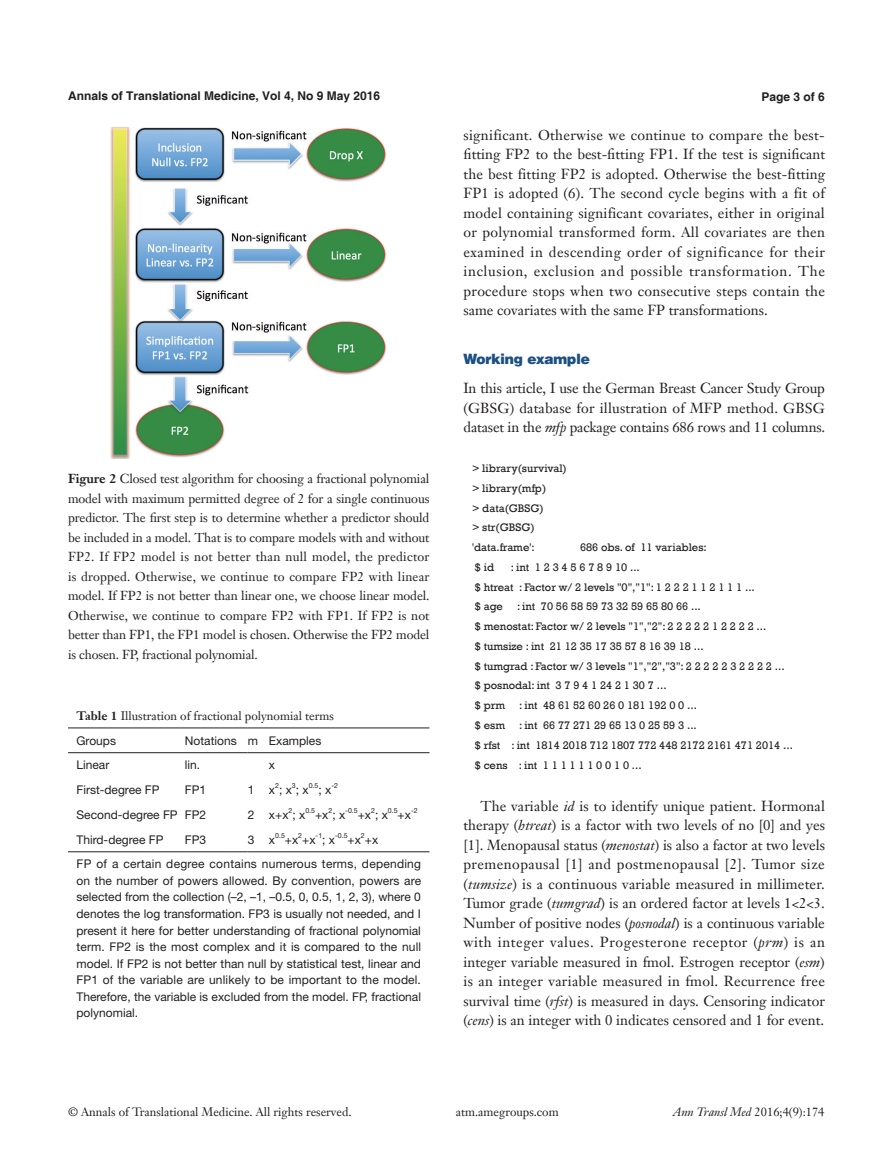
<style>
.page{position:relative;width:893px;height:1170px;background:#fff}
.page>*{position:absolute;margin:0;border:0;box-sizing:border-box;transform-origin:0 0}
.t1{font:14.25px/19.5px "Janson Text LT";color:#231f20;text-align:justify}
.t2{font:900 14.25px "Helvetica";color:#1c5085}
.t3{font:12.75px/19.5px "Janson Text LT";letter-spacing:-.01em;color:#231f20;text-align:justify}
.t4{font:12px/16.5px "Helvetica Neue LT Pro";color:#231f20;text-align:justify}
.t5{font:12px "Janson Text LT";color:#231f20}
.t6{font:700 12px "Helvetica";color:#231f20}
.t7{font:11.25px/19.8px "Rockwell";color:#231f20}
.t8{font:7.05px "Helvetica Neue LT Pro";color:#231f20}
.s1{font-weight:700}
.s2{font-style:italic}
</style>
<div class="page">
<hr style="left:68px;top:727px;width:117px;height:1px;background:#231f20">
<hr style="left:185px;top:727px;width:63px;height:1px;background:#231f20">
<svg style="left:248px;top:727px;width:21px;height:1px"></svg>
<hr style="left:269px;top:727px;width:160px;height:1px;background:#231f20">
<hr style="left:68px;top:752px;width:117px;height:1px;background:#231f20">
<hr style="left:185px;top:752px;width:63px;height:1px;background:#231f20">
<svg style="left:248px;top:752px;width:21px;height:1px"></svg>
<hr style="left:269px;top:752px;width:160px;height:1px;background:#231f20">
<hr style="left:68px;top:851px;width:117px;height:1px;background:#231f20">
<hr style="left:185px;top:851px;width:63px;height:1px;background:#231f20">
<svg style="left:248px;top:851px;width:21px;height:1px"></svg>
<hr style="left:269px;top:851px;width:160px;height:1px;background:#231f20">
<img style="left:111px;top:128px;width:275px;height:330px">
<p class="t6" style="left:68px;top:88px;width:314px">Annals of Translational Medicine, Vol 4, No 9 May 2016</p>
<p class="t6" style="left:762px;top:89px;width:65px">Page 3 of 6</p>
<p class="t3" style="left:68px;top:469px;width:363px"><span class="s1">Figure 2</span> Closed test algorithm for choosing a fractional polynomial model with maximum permitted degree of 2 for a single continuous predictor. The first step is to determine whether a predictor should be included in a model. That is to compare models with and without FP2. If FP2 model is not better than null model, the predictor is dropped. Otherwise, we continue to compare FP2 with linear model. If FP2 is not better than linear one, we choose linear model.<br>Otherwise, we continue to compare FP2 with FP1. If FP2 is not better than FP1, the FP1 model is chosen. Otherwise the FP2 model is chosen. FP, fractional polynomial.</p>
<p class="t5" style="left:77px;top:708px;width:259px"><span class="s1">Table 1</span> Illustration of fractional polynomial terms</p>
<p class="t4" style="left:77px;top:731px;width:41px">Groups</p>
<p class="t4" style="left:185px;top:731px;width:138px">Notations m Examples</p>
<p class="t4" style="left:77px;top:756px;width:34px">Linear</p>
<p class="t4" style="left:185px;top:756px;width:17px">lin.</p>
<p class="t4" style="left:269px;top:756px;width:8px">x</p>
<p class="t4" style="left:77px;top:781px;width:85px">First-degree FP</p>
<p class="t4" style="left:185px;top:781px;width:23px">FP1</p>
<p class="t4" style="left:248px;top:781px;width:63px">1 x ; x ; x</p>
<p class="t8" style="left:275px;top:781px;width:5px">2</p>
<p class="t8" style="left:292px;top:781px;width:5px">3</p>
<p class="t8" style="left:309px;top:781px;width:11px">0.5</p>
<p class="t8" style="left:331px;top:781px;width:8px">-2</p>
<p class="t4" style="left:318px;top:781px;width:14px">; x</p>
<p class="t8" style="left:289px;top:806px;width:5px">2</p>
<p class="t8" style="left:305px;top:806px;width:11px">0.5</p>
<p class="t8" style="left:328px;top:806px;width:5px">2</p>
<p class="t8" style="left:345px;top:806px;width:14px">-0.5</p>
<p class="t8" style="left:371px;top:806px;width:5px">2</p>
<p class="t8" style="left:388px;top:806px;width:11px">0.5</p>
<p class="t8" style="left:411px;top:806px;width:8px">-2</p>
<p class="t4" style="left:77px;top:806px;width:131px">Second-degree FP FP2</p>
<p class="t4" style="left:248px;top:806px;width:59px">2 x+x ; x</p>
<p class="t4" style="left:315px;top:806px;width:32px">+x ; x</p>
<p class="t4" style="left:358px;top:806px;width:32px">+x ; x</p>
<p class="t4" style="left:398px;top:806px;width:15px">+x</p>
<p class="t4" style="left:77px;top:830px;width:88px">Third-degree FP</p>
<p class="t4" style="left:185px;top:830px;width:23px">FP3</p>
<p class="t4" style="left:248px;top:830px;width:29px">3 x</p>
<p class="t8" style="left:275px;top:831px;width:11px">0.5</p>
<p class="t8" style="left:361px;top:831px;width:5px">2</p>
<p class="t4" style="left:77px;top:855px;width:346px">FP of a certain degree contains numerous terms, depending on the number of powers allowed. By convention, powers are selected from the collection (–2, –1, –0.5, 0, 0.5, 1, 2, 3), where 0 denotes the log transformation. FP3 is usually not needed, and I present it here for better understanding of fractional polynomial term. FP2 is the most complex and it is compared to the null model. If FP2 is not better than null by statistical test, linear and FP1 of the variable are unlikely to be important to the model.<br>Therefore, the variable is excluded from the model. FP, fractional polynomial.</p>
<p class="t8" style="left:298px;top:831px;width:5px">2</p>
<p class="t8" style="left:316px;top:831px;width:8px">-1</p>
<p class="t8" style="left:335px;top:831px;width:14px">-0.5</p>
<p class="t4" style="left:285px;top:830px;width:32px">+x +x</p>
<p class="t4" style="left:322px;top:830px;width:14px">; x</p>
<p class="t4" style="left:348px;top:830px;width:32px">+x +x</p>
<p class="t1" style="left:463px;top:125px;width:363px">significant. Otherwise we continue to compare the best&shy;fitting FP2 to the best-fitting FP1. If the test is significant the best fitting FP2 is adopted. Otherwise the best-fitting FP1 is adopted (6). The second cycle begins with a fit of model containing significant covariates, either in original or polynomial transformed form. All covariates are then examined in descending order of significance for their inclusion, exclusion and possible transformation. The procedure stops when two consecutive steps contain the same covariates with the same FP transformations.</p>
<p class="t2" style="left:463px;top:350px;width:128px">Working example</p>
<p class="t1" style="left:463px;top:378px;width:363px">In this article, I use the German Breast Cancer Study Group (GBSG) database for illustration of MFP method. GBSG dataset in the <span class="s2">mfp</span> package contains 686 rows and 11 columns.</p>
<p class="t7" style="left:472px;top:458px;width:96px">&gt; library(survival) &gt; library(mfp)<br>&gt; data(GBSG)<br>&gt; str(GBSG) 'data.frame':</p>
<p class="t7" style="left:580px;top:537px;width:128px">686 obs. of 11 variables:</p>
<p class="t7" style="left:475px;top:557px;width:21px">$ id</p>
<p class="t7" style="left:475px;top:557px;width:311px;text-indent:36px">: int 1 2 3 4 5 6 7 8 9 10 ...<br>$ htreat : Factor w/ 2 levels "0","1": 1 2 2 2 1 1 2 1 1 1 ...<br>$ age : int 70 56 58 59 73 32 59 65 80 66 ...<br>$ menostat: Factor w/ 2 levels "1","2": 2 2 2 2 2 1 2 2 2 2 ...<br>$ tumsize : int 21 12 35 17 35 57 8 16 39 18 ...<br>$ tumgrad : Factor w/ 3 levels "1","2","3": 2 2 2 2 2 3 2 2 2 2 ... $ posnodal: int 3 7 9 4 1 24 2 1 30 7 ...<br>$ prm</p>
<p class="t7" style="left:519px;top:695px;width:179px">: int 48 61 52 60 26 0 181 192 0 0 ...</p>
<p class="t7" style="left:475px;top:715px;width:32px">$ esm</p>
<p class="t7" style="left:475px;top:715px;width:320px;text-indent:44px">: int 66 77 271 29 65 13 0 25 59 3 ...<br>$ rfst : int 1814 2018 712 1807 772 448 2172 2161 471 2014 ... $ cens : int 1 1 1 1 1 1 0 0 1 0 ...</p>
<p class="t1" style="left:463px;top:795px;width:363px;text-indent:17px">The variable <span class="s2">id</span> is to identify unique patient. Hormonal therapy (<span class="s2">htreat</span>) is a factor with two levels of no [0] and yes [1]. Menopausal status (<span class="s2">menostat</span>) is also a factor at two levels premenopausal [1] and postmenopausal [2]. Tumor size (<span class="s2">tumsize</span>) is a continuous variable measured in millimeter.<br>Tumor grade (<span class="s2">tumgrad</span>) is an ordered factor at levels 1&lt;2&lt;3.<br>Number of positive nodes (<span class="s2">posnodal</span>) is a continuous variable with integer values. Progesterone receptor (<span class="s2">prm</span>) is an integer variable measured in fmol. Estrogen receptor (<span class="s2">esm</span>) is an integer variable measured in fmol. Recurrence free survival time (<span class="s2">rfst</span>) is measured in days. Censoring indicator (<span class="s2">cens</span>) is an integer with 0 indicates censored and 1 for event.</p>
<p class="t5" style="left:68px;top:1104px;width:285px">© Annals of Translational Medicine. All rights reserved.</p>
<p class="t5" style="left:456px;top:1104px;width:104px">atm.amegroups.com</p>
<p class="t5" style="left:673px;top:1104px;width:153px"><span class="s2">Ann Transl Med</span> 2016;4(9):174</p>
</div>
